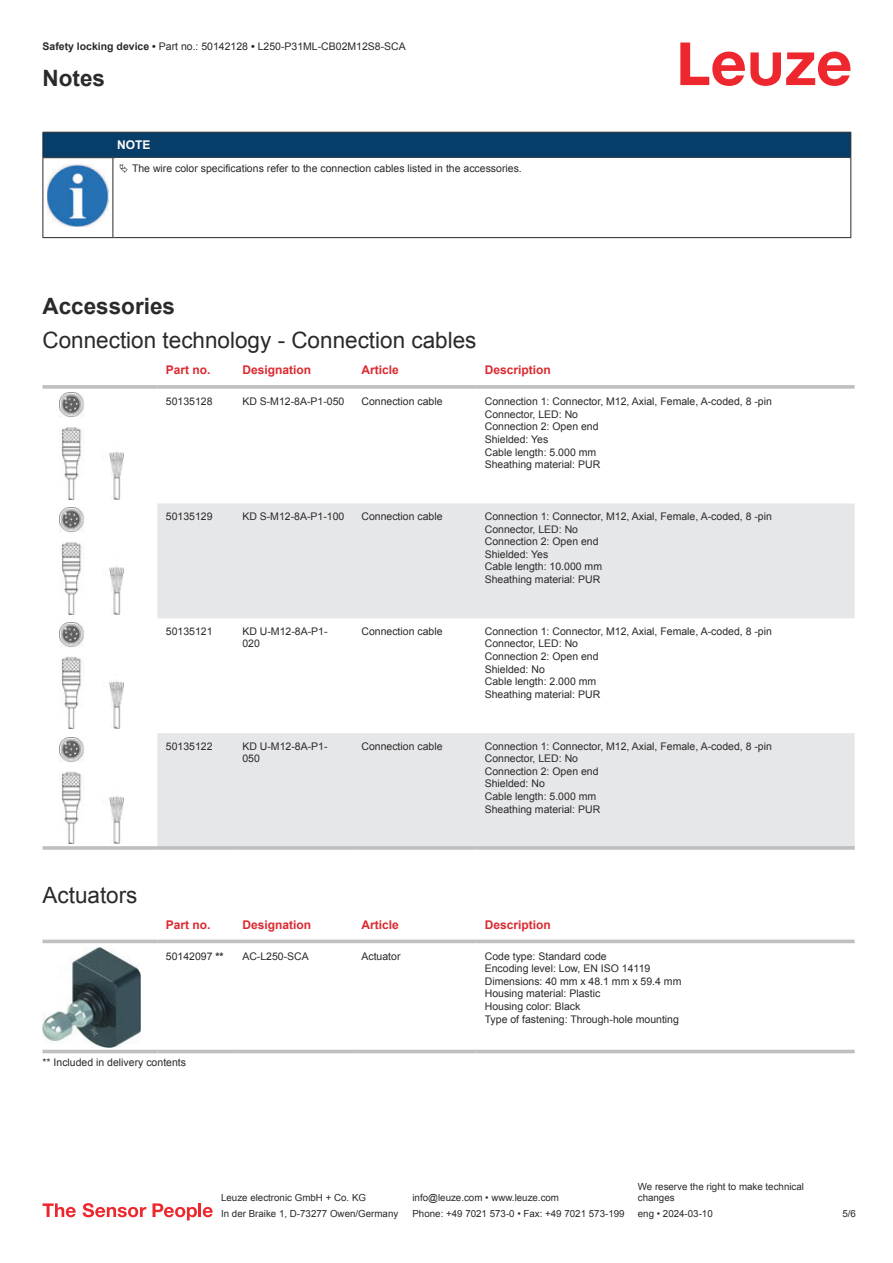
<style>
.page{position:relative;width:893px;height:1263px;background:#fff}
.page>*{position:absolute;margin:0;border:0;box-sizing:border-box;transform-origin:0 0}
.t1{font:22.5px "Arial";color:#2b292a}
.t2{font:700 22.5px "Arial";color:#2b292a}
.t3{font:700 12px "Arial";color:#db2a30}
.t4{font:700 12px "Arial";color:#fff}
.t5{font:10.5px/12.6px "Arial";color:#2b292a}
.t6{font:9.75px/11.7px "Arial";color:#2b292a}
.s1{font-weight:700}
</style>
<div class="page">
<svg style="left:680px;top:43px;width:170px;height:43px"></svg>
<svg style="left:157px;top:503px;width:698px;height:343px;fill:#e6e7e9"></svg>
<svg style="left:43px;top:385px;width:114px;height:4px"></svg>
<svg style="left:157px;top:385px;width:77px;height:4px"></svg>
<svg style="left:234px;top:385px;width:119px;height:4px"></svg>
<svg style="left:353px;top:385px;width:123px;height:4px"></svg>
<svg style="left:476px;top:385px;width:379px;height:4px;background:#c3c5c7"></svg>
<hr style="left:43px;top:846px;width:114px;height:4px;background:#bdbfc1">
<hr style="left:157px;top:846px;width:77px;height:4px;background:#c4c5c7">
<hr style="left:234px;top:846px;width:119px;height:4px;background:#bdbfc1">
<svg style="left:353px;top:846px;width:123px;height:4px"></svg>
<hr style="left:476px;top:846px;width:379px;height:4px;background:#c4c5c7">
<img style="left:59px;top:393px;width:65px;height:106px">
<img style="left:59px;top:508px;width:65px;height:106px">
<img style="left:59px;top:622px;width:65px;height:107px">
<img style="left:59px;top:737px;width:65px;height:107px">
<svg style="left:43px;top:939px;width:812px;height:115px"></svg>
<hr style="left:43px;top:940px;width:114px;height:3px;background:#bdbfc1">
<hr style="left:157px;top:940px;width:77px;height:3px;background:#bdbfc1">
<hr style="left:234px;top:940px;width:119px;height:3px;background:#bdbfc1">
<hr style="left:353px;top:940px;width:123px;height:3px;background:#bdbfc1">
<hr style="left:476px;top:940px;width:379px;height:3px;background:#bdbfc1">
<hr style="left:43px;top:1050px;width:114px;height:3px;background:#bdbfc1">
<hr style="left:157px;top:1050px;width:77px;height:3px;background:#bdbfc1">
<hr style="left:234px;top:1050px;width:119px;height:3px;background:#bdbfc1">
<hr style="left:353px;top:1050px;width:123px;height:3px;background:#bdbfc1">
<hr style="left:476px;top:1050px;width:379px;height:3px;background:#bdbfc1">
<img style="left:43px;top:947px;width:97px;height:100px">
<svg style="left:43px;top:1203px;width:33px;height:14px"></svg>
<svg style="left:83px;top:1203px;width:63px;height:14px"></svg>
<svg style="left:153px;top:1203px;width:44px;height:17px"></svg>
<hr style="left:198px;top:1203px;width:3px;height:14px;background:#ed272d">
<svg style="left:203px;top:1207px;width:10px;height:10px"></svg>
<div style="left:43px;top:132px;width:808px;height:26px;background:#063d69"></div>
<hr style="left:113px;top:157px;width:738px;height:1px;background:#2b292a">
<hr style="left:43px;top:158px;width:1px;height:75px;background:#2b292a">
<hr style="left:113px;top:158px;width:1px;height:75px;background:#2b292a">
<hr style="left:850px;top:158px;width:1px;height:75px;background:#2b292a">
<hr style="left:43px;top:237px;width:70px;height:1px;background:#2b292a">
<hr style="left:113px;top:237px;width:738px;height:1px;background:#2b292a">
<img style="left:47px;top:164px;width:61px;height:63px">
<p class="t5" style="left:43px;top:41px;width:365px"><span class="s1">Safety locking device •</span> Part no.: 50142128 <span class="s1">•</span> L250-P31ML-CB02M12S8-SCA</p>
<h1 class="t2" style="left:43px;top:70px;width:64px">Notes</h1>
<p class="t4" style="left:117px;top:140px;width:35px">NOTE</p>
<p class="t5" style="left:132px;top:163px;width:391px">The wire color specifications refer to the connection cables listed in the accessories.</p>
<h1 class="t2" style="left:43px;top:298px;width:134px">Accessories</h1>
<h1 class="t1" style="left:43px;top:332px;width:435px">Connection technology - Connection cables</h1>
<p class="t3" style="left:166px;top:365px;width:46px">Part no.</p>
<p class="t3" style="left:242px;top:365px;width:70px">Designation</p>
<p class="t3" style="left:361px;top:365px;width:39px">Article</p>
<p class="t3" style="left:485px;top:365px;width:68px">Description</p>
<p class="t5" style="left:166px;top:396px;width:48px">50135128</p>
<p class="t5" style="left:242px;top:396px;width:104px">KD S-M12-8A-P1- 050</p>
<p class="t5" style="left:361px;top:396px;width:83px">Connection cable</p>
<p class="t5" style="left:485px;top:396px;width:289px">Connection 1: Connector, M12, Axial, Female, A-coded, 8 -pin<br>Connector, LED: No<br>Connection 2: Open end<br>Shielded: Yes<br>Cable length: 5.000 mm<br>Sheathing material: PUR</p>
<p class="t5" style="left:166px;top:511px;width:48px">50135129</p>
<p class="t5" style="left:242px;top:511px;width:104px">KD S-M12-8A-P1- 100</p>
<p class="t5" style="left:361px;top:511px;width:83px">Connection cable</p>
<p class="t5" style="left:485px;top:511px;width:289px">Connection 1: Connector, M12, Axial, Female, A-coded, 8 -pin<br>Connector, LED: No<br>Connection 2: Open end<br>Shielded: Yes<br>Cable length: 10.000 mm<br>Sheathing material: PUR</p>
<p class="t5" style="left:166px;top:626px;width:48px">50135121</p>
<p class="t5" style="left:242px;top:626px;width:87px">KD U-M12-8A-P1-<br>020</p>
<p class="t5" style="left:361px;top:626px;width:83px">Connection cable</p>
<p class="t5" style="left:485px;top:626px;width:289px">Connection 1: Connector, M12, Axial, Female, A-coded, 8 -pin<br>Connector, LED: No<br>Connection 2: Open end<br>Shielded: No<br>Cable length: 2.000 mm<br>Sheathing material: PUR</p>
<h1 class="t1" style="left:43px;top:886px;width:97px">Actuators</h1>
<p class="t5" style="left:166px;top:740px;width:48px">50135122</p>
<p class="t5" style="left:242px;top:740px;width:87px">KD U-M12-8A-P1-<br>050</p>
<p class="t5" style="left:361px;top:740px;width:83px">Connection cable</p>
<p class="t5" style="left:485px;top:740px;width:289px">Connection 1: Connector, M12, Axial, Female, A-coded, 8 -pin<br>Connector, LED: No<br>Connection 2: Open end<br>Shielded: No<br>Cable length: 5.000 mm<br>Sheathing material: PUR</p>
<p class="t3" style="left:166px;top:920px;width:46px">Part no.</p>
<p class="t3" style="left:242px;top:920px;width:70px">Designation</p>
<p class="t3" style="left:361px;top:920px;width:39px">Article</p>
<p class="t3" style="left:485px;top:920px;width:68px">Description</p>
<p class="t5" style="left:166px;top:951px;width:59px">50142097 <span class="s1">**</span></p>
<p class="t5" style="left:242px;top:951px;width:68px">AC-L250-SCA</p>
<p class="t5" style="left:361px;top:951px;width:41px">Actuator</p>
<p class="t5" style="left:485px;top:951px;width:198px">Code type: Standard code<br>Encoding level: Low, EN ISO 14119<br>Dimensions: 40 mm x 48.1 mm x 59.4 mm<br>Housing material: Plastic<br>Housing color: Black<br>Type of fastening: Through-hole mounting</p>
<p class="t5" style="left:43px;top:1057px;width:145px">** Included in delivery contents</p>
<p class="t6" style="left:221px;top:1193px;width:146px">Leuze electronic GmbH + Co. KG</p>
<p class="t6" style="left:412px;top:1193px;width:148px">info@leuze.com • www.leuze.com</p>
<p class="t6" style="left:638px;top:1181px;width:168px">We reserve the right to make technical changes</p>
<p class="t6" style="left:221px;top:1209px;width:179px">In der Braike 1, D-73277 Owen/Germany</p>
<p class="t6" style="left:412px;top:1209px;width:214px">Phone: +49 7021 573-0 • Fax: +49 7021 573-199</p>
<p class="t6" style="left:638px;top:1209px;width:76px">eng • 2024-03-10</p>
<p class="t6" style="left:842px;top:1209px;width:15px">5 /6</p>
</div>
